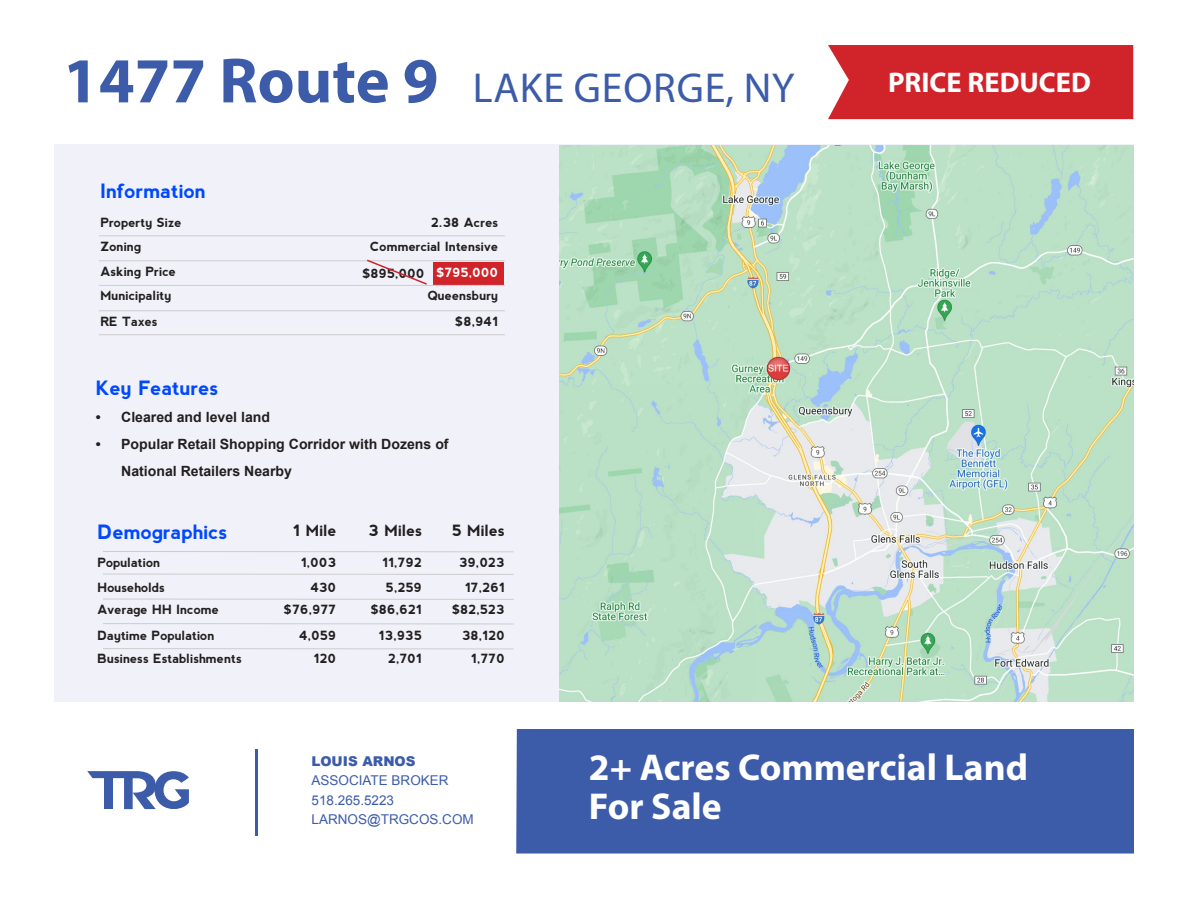
<style>
.page{position:relative;width:1188px;height:918px;background:#fff}
.page>*{position:absolute;margin:0;border:0;box-sizing:border-box;transform-origin:0 0}
.t1{font:42px "Myriad Pro";letter-spacing:.02em;color:#3c5caa}
.t2{font:700 37.5px "Myriad Pro";color:#fff}
.t3{font:700 28.5px "Myriad Pro";color:#fff}
.t4{font:700 19.8px "nevis";color:#0048ff}
.t5{font:700 15.45px "nevis";color:#231f20}
.t6{font:700 14.1px/26.8px "Arial";color:#231f20}
.t7{font:13.5px "Arial";color:#3c5caa}
.t8{font:900 13.5px "Arial";color:#3c5caa}
.t9{font:700 12.75px "nevis";color:#231f20}
.t10{font:700 12.75px "nevis";color:#fff}
.s1{font-weight:700;font-size:64.5px}
</style>
<div class="page">
<div style="left:54px;top:144px;width:1079px;height:558px;background:#f1f2f9"></div>
<div style="left:433px;top:262px;width:71px;height:22px;background:#d1232a"></div>
<img style="left:559px;top:146px;width:575px;height:556px">
<hr style="left:99px;top:235px;width:406px;height:1px;background:#cecbcc">
<hr style="left:99px;top:260px;width:406px;height:1px;background:#cecbcc">
<hr style="left:99px;top:285px;width:406px;height:1px;background:#cecbcc">
<hr style="left:103px;top:551px;width:411px;height:1px;background:#cecbcc">
<hr style="left:103px;top:574px;width:411px;height:1px;background:#cecbcc">
<hr style="left:103px;top:599px;width:411px;height:1px;background:#cecbcc">
<hr style="left:103px;top:623px;width:411px;height:1px;background:#cecbcc">
<hr style="left:103px;top:648px;width:411px;height:1px;background:#cecbcc">
<hr style="left:99px;top:310px;width:406px;height:1px;background:#cecbcc">
<hr style="left:99px;top:334px;width:406px;height:1px;background:#cecbcc">
<div style="left:516px;top:729px;width:618px;height:125px;background:#3c5caa"></div>
<hr style="left:255px;top:749px;width:2px;height:87px;background:#3c5caa">
<div style="left:828px;top:45px;width:305px;height:74px;background:#d1232a"></div>
<svg style="left:365px;top:259px;width:64px;height:26px"></svg>
<svg style="left:87px;top:771px;width:102px;height:39px"></svg>
<div style="left:105px;top:777px;width:8px;height:32px;background:#3c5caa"></div>
<p class="t1" style="left:63px;top:62px;width:733px"><span class="s1">1477 Route 9</span> LAKE GEORGE, NY</p>
<p class="t4" style="left:100px;top:179px;width:107px">Information</p>
<p class="t9" style="left:100px;top:215px;width:83px">Property Size</p>
<p class="t9" style="left:431px;top:215px;width:69px">2.38 Acres</p>
<p class="t9" style="left:100px;top:240px;width:42px">Zoning</p>
<p class="t9" style="left:370px;top:240px;width:130px">Commercial Intensive</p>
<p class="t9" style="left:100px;top:264px;width:77px">Asking Price</p>
<p class="t10" style="left:436px;top:265px;width:64px">$795,000</p>
<p class="t9" style="left:100px;top:288px;width:73px">Municipality</p>
<p class="t9" style="left:100px;top:314px;width:59px">RE Taxes</p>
<p class="t9" style="left:362px;top:267px;width:64px">$895,000</p>
<p class="t9" style="left:428px;top:288px;width:72px">Queensbury</p>
<p class="t9" style="left:455px;top:314px;width:45px">$8,941</p>
<p class="t4" style="left:96px;top:377px;width:124px">Key Features</p>
<p class="t6" style="left:96px;top:404px;width:176px">• Cleared and level land</p>
<p class="t6" style="left:121px;top:431px;width:329px;text-indent:-25px">• Popular Retail Shopping Corridor with Dozens of<br>National Retailers Nearby</p>
<p class="t4" style="left:97px;top:521px;width:132px">Demographics</p>
<p class="t5" style="left:293px;top:522px;width:45px">1 Mile</p>
<p class="t5" style="left:369px;top:522px;width:55px">3 Miles</p>
<p class="t5" style="left:452px;top:522px;width:54px">5 Miles</p>
<p class="t9" style="left:97px;top:555px;width:64px">Population</p>
<p class="t9" style="left:301px;top:555px;width:37px">1,003</p>
<p class="t9" style="left:383px;top:555px;width:41px">11,792</p>
<p class="t9" style="left:459px;top:555px;width:47px">39,023</p>
<p class="t9" style="left:97px;top:580px;width:69px">Households</p>
<p class="t9" style="left:310px;top:580px;width:27px">430</p>
<p class="t9" style="left:386px;top:580px;width:38px">5,259</p>
<p class="t9" style="left:465px;top:580px;width:41px">17,261</p>
<p class="t9" style="left:97px;top:602px;width:123px">Average HH Income</p>
<p class="t9" style="left:284px;top:602px;width:54px">$76,977</p>
<p class="t9" style="left:371px;top:602px;width:53px">$86,621</p>
<p class="t9" style="left:452px;top:602px;width:55px">$82,523</p>
<p class="t9" style="left:97px;top:628px;width:119px">Daytime Population</p>
<p class="t9" style="left:299px;top:628px;width:39px">4,059</p>
<p class="t9" style="left:379px;top:628px;width:45px">13,935</p>
<p class="t9" style="left:462px;top:628px;width:44px">38,120</p>
<p class="t9" style="left:97px;top:651px;width:146px">Business Establishments</p>
<p class="t9" style="left:314px;top:651px;width:24px">120</p>
<p class="t9" style="left:388px;top:651px;width:35px">2,701</p>
<p class="t9" style="left:471px;top:651px;width:35px">1,770</p>
<p class="t3" style="left:888px;top:64px;width:204px">PRICE REDUCED</p>
<p class="t8" style="left:312px;top:751px;width:106px">LOUIS ARNOS</p>
<p class="t7" style="left:312px;top:772px;width:139px">ASSOCIATE BROKER</p>
<p class="t7" style="left:312px;top:791px;width:84px">518.265.5223</p>
<p class="t7" style="left:312px;top:811px;width:164px">LARNOS@TRGCOS.COM</p>
<p class="t2" style="left:589px;top:743px;width:441px">2+ Acres Commercial Land</p>
<p class="t2" style="left:589px;top:782px;width:134px">For Sale</p>
</div>
